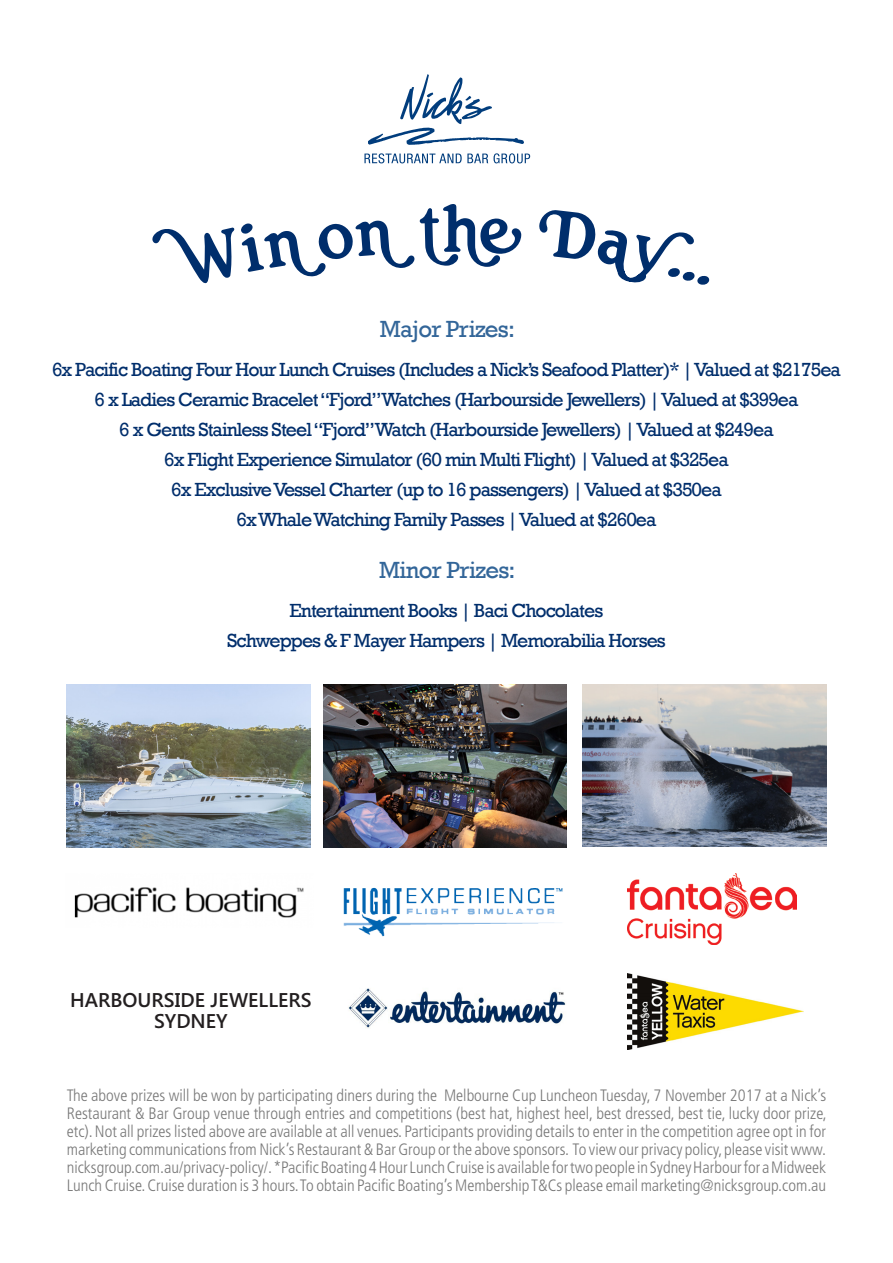
<style>
.page{position:relative;width:893px;height:1263px;background:#fff}
.page>*{position:absolute;margin:0;border:0;box-sizing:border-box;transform-origin:0 0}
.t1{font:24px "Rockwell";letter-spacing:-.03em;color:#369}
.t2{font:600 19.95px/21.5px "Segoe UI";color:#231f20;text-align:center}
.t3{font:19.5px "Rockwell";letter-spacing:-.05em;color:#002e6c}
.t4{font:300 condensed 16.5px/18px "Frutiger";color:#787878;text-align:justify}
</style>
<div class="page">
<img style="left:348px;top:988px;width:218px;height:40px">
<img style="left:343px;top:887px;width:220px;height:50px">
<img style="left:627px;top:873px;width:170px;height:71px">
<img style="left:74px;top:887px;width:230px;height:31px">
<svg style="left:368px;top:74px;width:156px;height:71px"></svg>
<svg style="left:364px;top:153px;width:124px;height:10px"></svg>
<svg style="left:494px;top:153px;width:36px;height:10px"></svg>
<img style="left:67px;top:684px;width:243px;height:164px">
<img style="left:323px;top:684px;width:244px;height:164px">
<img style="left:582px;top:684px;width:244px;height:162px">
<img style="left:627px;top:973px;width:177px;height:77px">
<svg style="left:152px;top:204px;width:558px;height:81px"></svg>
<p class="t1" style="left:380px;top:315px;width:137px">Major Prizes:</p>
<p class="t3" style="left:52px;top:358px;width:790px">6x Pacific Boating Four Hour Lunch Cruises (Includes a Nick’s Seafood Platter)* | Valued at $2175ea</p>
<p class="t3" style="left:94px;top:388px;width:705px">6 x Ladies Ceramic Bracelet “Fjord” Watches (Harbourside Jewellers) | Valued at $399ea</p>
<p class="t3" style="left:119px;top:418px;width:656px">6 x Gents Stainless Steel “Fjord” Watch (Harbourside Jewellers) | Valued at $249ea</p>
<p class="t3" style="left:164px;top:448px;width:566px">6x Flight Experience Simulator (60 min Multi Flight) | Valued at $325ea</p>
<p class="t3" style="left:171px;top:478px;width:552px">6x Exclusive Vessel Charter (up to 16 passengers) | Valued at $350ea</p>
<p class="t3" style="left:236px;top:508px;width:422px">6x Whale Watching Family Passes | Valued at $260ea</p>
<p class="t1" style="left:379px;top:556px;width:138px">Minor Prizes:</p>
<p class="t3" style="left:290px;top:599px;width:315px">Entertainment Books | Baci Chocolates</p>
<p class="t3" style="left:227px;top:629px;width:440px">Schweppes &amp; F Mayer Hampers | Memorabilia Horses</p>
<p class="t2" style="left:70px;top:988px;width:243px">HARBOURSIDE JEWELLERS<br>SYDNEY</p>
<p class="t4" style="left:67px;top:1087px;width:761px">The above prizes will be won by participating diners during the Melbourne Cup Luncheon Tuesday, 7 November 2017 at a Nick’s Restaurant &amp; Bar Group venue through entries and competitions (best hat, highest heel, best dressed, best tie, lucky door prize, etc). Not all prizes listed above are available at all venues. Participants providing details to enter in the competition agree opt in for marketing communications from Nick’s Restaurant &amp; Bar Group or the above sponsors. To view our privacy policy, please visit www. nicksgroup.com.au/privacy-policy/. *Pacific Boating 4 Hour Lunch Cruise is available for two people in Sydney Harbour for a Midweek Lunch Cruise. Cruise duration is 3 hours. To obtain Pacific Boating’s Membership T&amp;Cs please email marketing@nicksgroup.com.au</p>
</div>
